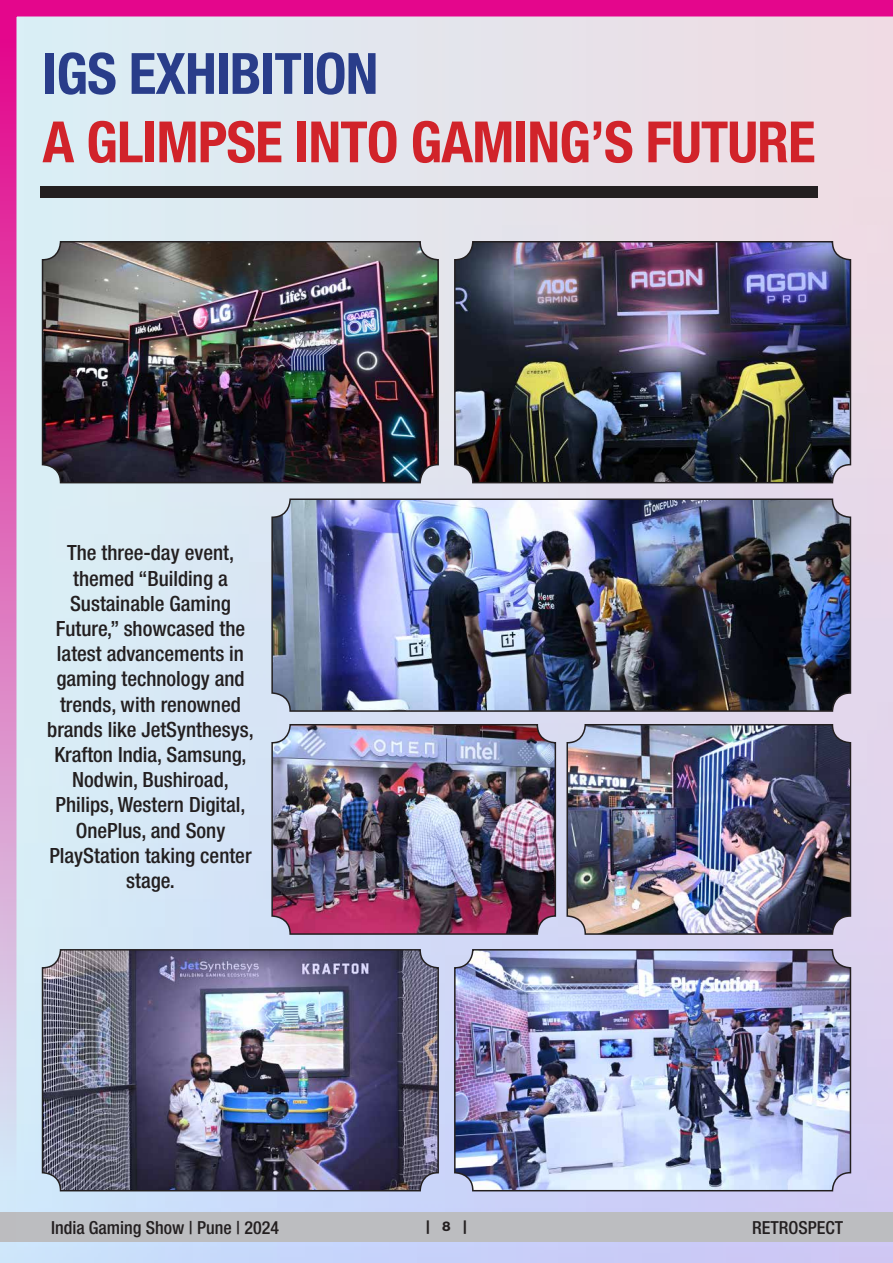
<style>
.page{position:relative;width:893px;height:1263px;background:#fff}
.page>*{position:absolute;margin:0;border:0;box-sizing:border-box;transform-origin:0 0}
.t1{font:700 condensed 57px "Helvetica Neue LT Std";letter-spacing:-.015em;color:#d1232a}
.t2{font:700 condensed 57px "Helvetica Neue LT Std";letter-spacing:-.015em;color:#293d8a}
.t3{font:500 condensed 21px/25.2px "Helvetica Neue LT Std";color:#231f20;text-align:center}
.t4{font:500 condensed 18px "Helvetica Neue LT Std";color:#231f20}
.t5{font:800 13.5px "Helvetica Neue LT Std";color:#231f20}
</style>
<div class="page">
<img style="left:0;top:0;width:893px;height:1263px">
<p class="t2" style="left:43px;top:39px;width:337px">IGS EXHIBITION</p>
<p class="t1" style="left:43px;top:107px;width:774px">A GLIMPSE INTO GAMING’S FUTURE</p>
<p class="t3" style="left:47px;top:540px;width:208px">The three-day event, themed “Building a<br>Sustainable Gaming<br>Future,” showcased the latest advancements in gaming technology and trends, with renowned brands like JetSynthesys,<br>Krafton India, Samsung,<br>Nodwin, Bushiroad,<br>Philips, Western Digital,<br>OnePlus, and Sony<br>PlayStation taking center stage.</p>
<p class="t4" style="left:51px;top:1217px;width:229px">India Gaming Show | Pune | 2024</p>
<p class="t5" style="left:426px;top:1218px;width:42px">| 8 |</p>
<p class="t4" style="left:752px;top:1217px;width:93px">RETROSPECT</p>
</div>
